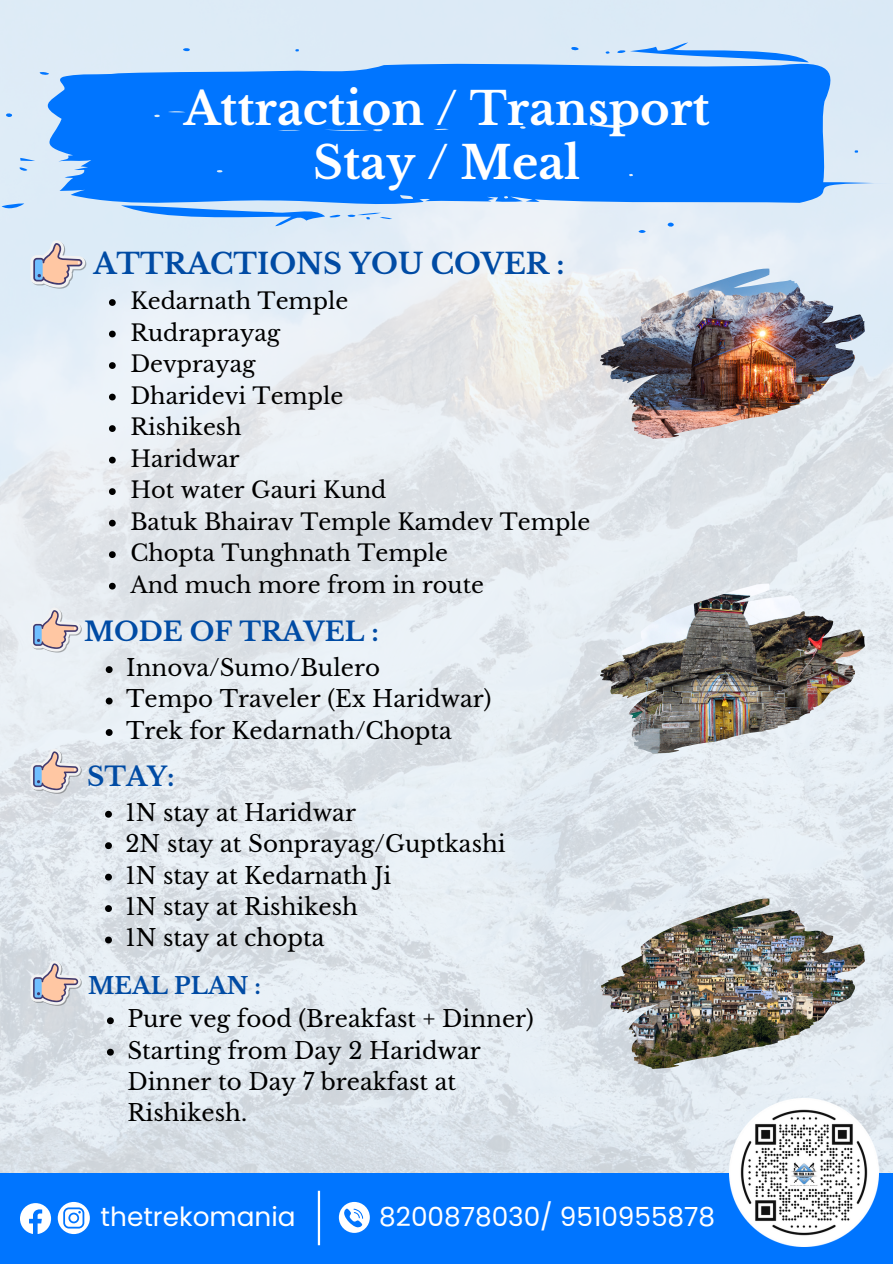
<style>
.page{position:relative;width:893px;height:1264px;background:#fff}
.page>*{position:absolute;margin:0;border:0;box-sizing:border-box;transform-origin:0 0}
.t1{font:700 45px "Libre Baskerville";color:#fff}
.t2{font:700 28.5px "Libre Baskerville";color:#004ba4}
.t3{font:26.4px "Poppins";color:#fff}
.t4{font:700 26.25px "Libre Baskerville";color:#004ba4}
.t5{font:22.95px/31.3px "Libre Baskerville";color:#000}
.t6{font:700 22.95px "Libre Baskerville";color:#004ba4}
.t7{font:22.5px "Libre Baskerville";color:#000}
</style>
<div class="page">
<img style="left:0;top:0;width:892px;height:1172px">
<svg style="left:569px;top:46px;width:9px;height:5px"></svg>
<svg style="left:180px;top:48px;width:11px;height:4px"></svg>
<svg style="left:295px;top:49px;width:4px;height:3px"></svg>
<svg style="left:605px;top:42px;width:203px;height:17px;background:#9ec9f8"></svg>
<svg style="left:34px;top:59px;width:857px;height:150px;background:#2d8cfd"></svg>
<svg style="left:39px;top:72px;width:10px;height:4px"></svg>
<svg style="left:4px;top:112px;width:10px;height:6px"></svg>
<svg style="left:854px;top:150px;width:4px;height:3px"></svg>
<svg style="left:20px;top:158px;width:15px;height:3px"></svg>
<svg style="left:18px;top:167px;width:9px;height:5px"></svg>
<svg style="left:2px;top:203px;width:22px;height:7px"></svg>
<svg style="left:121px;top:205px;width:220px;height:21px;background:#9dc9f9"></svg>
<svg style="left:347px;top:213px;width:45px;height:7px"></svg>
<svg style="left:665px;top:221px;width:11px;height:7px"></svg>
<svg style="left:638px;top:230px;width:7px;height:3px"></svg>
<svg style="left:30px;top:240px;width:56px;height:49px;background:#d0ccd1"></svg>
<svg style="left:30px;top:607px;width:52px;height:45px;background:#d5cdcf"></svg>
<svg style="left:30px;top:748px;width:52px;height:45px;background:#d0c8ca"></svg>
<img style="left:600px;top:268px;width:264px;height:171px">
<svg style="left:109px;top:299px;width:7px;height:7px"></svg>
<svg style="left:109px;top:330px;width:7px;height:7px"></svg>
<svg style="left:109px;top:362px;width:7px;height:7px"></svg>
<svg style="left:109px;top:393px;width:7px;height:7px"></svg>
<svg style="left:109px;top:425px;width:7px;height:7px"></svg>
<svg style="left:109px;top:456px;width:7px;height:7px"></svg>
<svg style="left:109px;top:488px;width:7px;height:7px"></svg>
<svg style="left:109px;top:519px;width:7px;height:7px"></svg>
<svg style="left:109px;top:551px;width:7px;height:7px"></svg>
<svg style="left:109px;top:582px;width:7px;height:7px"></svg>
<svg style="left:106px;top:666px;width:7px;height:7px"></svg>
<svg style="left:106px;top:697px;width:7px;height:7px"></svg>
<svg style="left:106px;top:729px;width:7px;height:7px"></svg>
<svg style="left:105px;top:810px;width:7px;height:7px"></svg>
<svg style="left:105px;top:842px;width:7px;height:7px"></svg>
<svg style="left:105px;top:873px;width:7px;height:7px"></svg>
<svg style="left:105px;top:905px;width:7px;height:7px"></svg>
<svg style="left:105px;top:936px;width:7px;height:7px"></svg>
<img style="left:600px;top:583px;width:264px;height:171px">
<img style="left:600px;top:898px;width:264px;height:170px">
<svg style="left:30px;top:960px;width:52px;height:45px;background:#cfc7ca"></svg>
<div style="left:0;top:1172px;width:892px;height:91px;background:#0075ff"></div>
<svg style="left:107px;top:1017px;width:7px;height:7px"></svg>
<svg style="left:107px;top:1048px;width:7px;height:7px"></svg>
<svg style="left:339px;top:1201px;width:31px;height:31px"></svg>
<svg style="left:58px;top:1201px;width:32px;height:32px"></svg>
<svg style="left:20px;top:1203px;width:31px;height:30px"></svg>
<hr style="left:318px;top:1190px;width:2px;height:55px;background:#fff">
<img style="left:729px;top:1098px;width:149px;height:148px">
<p class="t1" style="left:184px;top:81px;width:527px">Attraction / Transport</p>
<p class="t1" style="left:313px;top:135px;width:268px">Stay / Meal</p>
<p class="t2" style="left:94px;top:246px;width:472px">ATTRACTIONS YOU COVER :</p>
<p class="t7" style="left:130px;top:287px;width:219px">Kedarnath Temple</p>
<p class="t7" style="left:130px;top:319px;width:151px">Rudraprayag</p>
<p class="t7" style="left:130px;top:350px;width:127px">Devprayag</p>
<p class="t7" style="left:130px;top:382px;width:214px">Dharidevi Temple</p>
<p class="t7" style="left:130px;top:413px;width:113px">Rishikesh</p>
<p class="t7" style="left:130px;top:445px;width:111px">Haridwar</p>
<p class="t7" style="left:130px;top:476px;width:257px">Hot water Gauri Kund</p>
<p class="t7" style="left:130px;top:508px;width:461px">Batuk Bhairav Temple Kamdev Temple</p>
<p class="t7" style="left:130px;top:539px;width:319px">Chopta Tunghnath Temple</p>
<p class="t7" style="left:130px;top:571px;width:355px">And much more from in route</p>
<p class="t4" style="left:84px;top:615px;width:296px">MODE OF TRAVEL :</p>
<p class="t5" style="left:126px;top:652px;width:255px">Innova/Sumo/Bulero</p>
<p class="t5" style="left:126px;top:683px;width:367px">Tempo Traveler (Ex Haridwar)</p>
<p class="t5" style="left:126px;top:715px;width:327px">Trek for Kedarnath/Chopta</p>
<p class="t4" style="left:87px;top:761px;width:89px">STAY:</p>
<p class="t5" style="left:125px;top:797px;width:232px">1N stay at Haridwar</p>
<p class="t5" style="left:125px;top:828px;width:382px">2N stay at Sonprayag/Guptkashi</p>
<p class="t5" style="left:125px;top:859px;width:267px">1N stay at Kedarnath Ji</p>
<p class="t5" style="left:125px;top:891px;width:234px">1N stay at Rishikesh</p>
<p class="t5" style="left:125px;top:922px;width:200px">1N stay at chopta</p>
<p class="t6" style="left:88px;top:971px;width:174px">MEAL PLAN :</p>
<p class="t5" style="left:127px;top:1003px;width:408px">Pure veg food (Breakfast + Dinner)</p>
<p class="t5" style="left:127px;top:1034px;width:355px">Starting from Day 2 Haridwar<br>Dinner to Day 7 breakfast at<br>Rishikesh.</p>
<p class="t3" style="left:101px;top:1198px;width:196px">thetrekomania</p>
<p class="t3" style="left:379px;top:1198px;width:337px">8200878030/ 9510955878</p>
</div>
